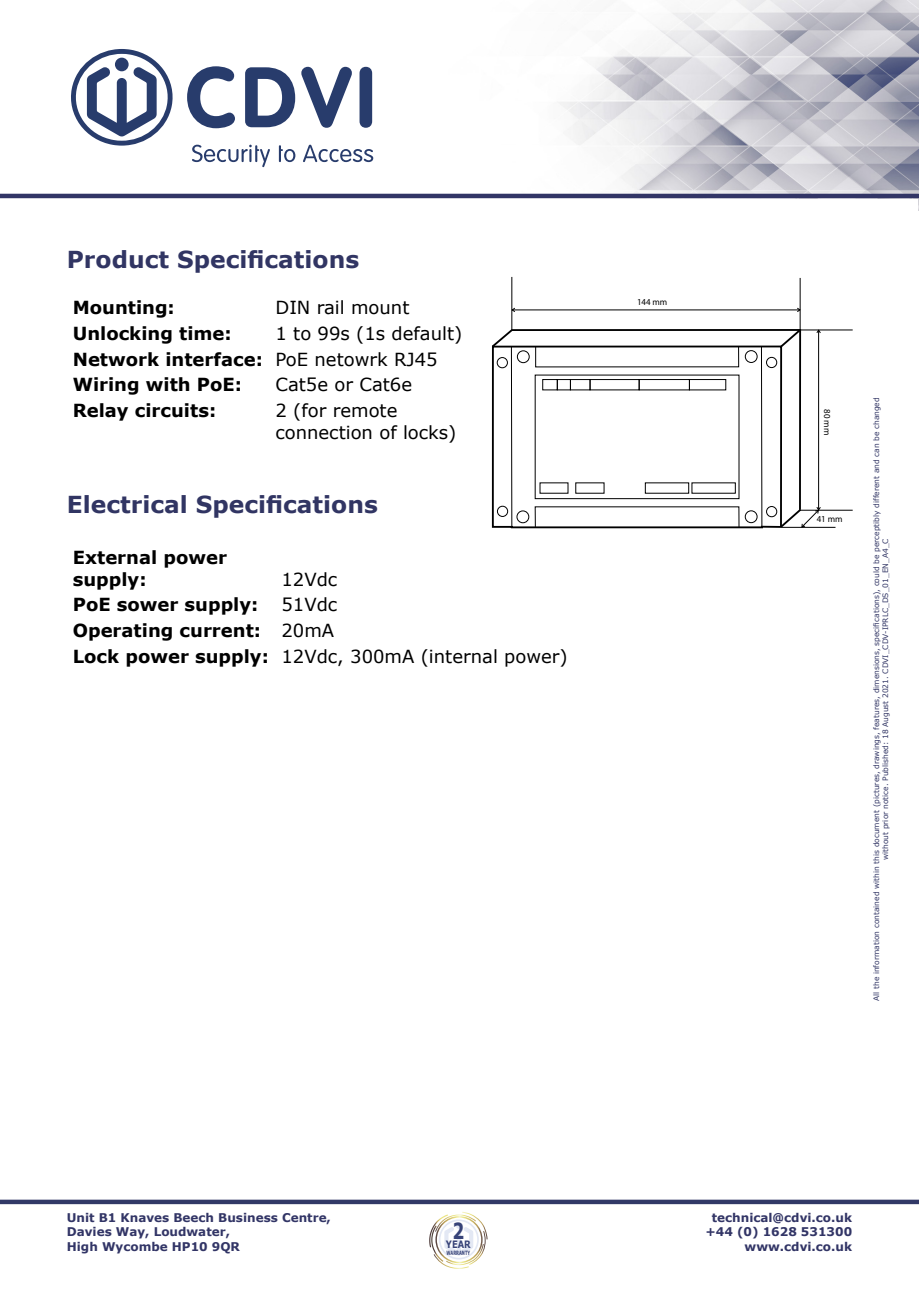
<style>
.page{position:relative;width:919px;height:1289px;background:#fff}
.page>*{position:absolute;margin:0;border:0;box-sizing:border-box;transform-origin:0 0}
.Section_Title{font:700 23.4px "Verdana";color:#313563}
.t1{font:700 18px/21.6px "Verdana";color:#000}
.t2{font:18px/21.6px "Verdana";color:#000}
.t3{font:700 12px/14.4px "Verdana";color:#323566;text-align:right}
.t4{font:700 10.2px "Verdana";color:#374378;scale:.82 1}
.t5{font:9.15px "Myriad Pro";color:#000}
.t6{font:7.5px "Verdana";color:#313564}
.t7{font:700 5.85px "Verdana";color:#374378;scale:.62 1}
</style>
<div class="page">
<div style="left:0;top:1199px;width:918px;height:5px;background:#323967"></div>
<img style="left:349px;top:0;width:569px;height:199px">
<svg style="left:71px;top:49px;width:102px;height:97px"></svg>
<svg style="left:192px;top:145px;width:78px;height:22px"></svg>
<svg style="left:279px;top:145px;width:16px;height:17px"></svg>
<svg style="left:303px;top:145px;width:70px;height:17px"></svg>
<svg style="left:187px;top:66px;width:48px;height:62px"></svg>
<svg style="left:245px;top:67px;width:50px;height:60px"></svg>
<svg style="left:301px;top:67px;width:51px;height:61px"></svg>
<div style="left:359px;top:67px;width:13px;height:61px;background:#283c6c;border-radius:6px"></div>
<svg style="left:429px;top:1212px;width:58px;height:56px"></svg>
<hr style="left:0;top:194px;width:918px;height:4px;background:#323566">
<svg style="left:491px;top:511px;width:287px;height:18px"></svg>
<div style="left:516px;top:510px;width:13px;height:13px;border:1px solid #000;border-radius:50%"></div>
<div style="left:497px;top:506px;width:11px;height:11px;border:1px solid #000;border-radius:50%"></div>
<div style="left:766px;top:506px;width:11px;height:11px;border:1px solid #000;border-radius:50%"></div>
<div style="left:744px;top:510px;width:13px;height:13px;border:1px solid #000;border-radius:50%"></div>
<svg style="left:534px;top:511px;width:205px;height:17px"></svg>
<svg style="left:510px;top:511px;width:2px;height:17px"></svg>
<svg style="left:760px;top:511px;width:2px;height:17px"></svg>
<svg style="left:491px;top:328px;width:310px;height:183px"></svg>
<svg style="left:778px;top:327px;width:24px;height:22px"></svg>
<hr style="left:799px;top:330px;width:53px;height:1px;background:#000">
<hr style="left:799px;top:510px;width:53px;height:1px;background:#000">
<hr style="left:781px;top:527px;width:54px;height:1px;background:#000">
<hr style="left:799px;top:278px;width:1px;height:53px;background:#000">
<hr style="left:511px;top:277px;width:1px;height:53px;background:#000">
<hr style="left:512px;top:310px;width:287px;height:1px;background:#000">
<hr style="left:818px;top:330px;width:1px;height:180px;background:#000">
<svg style="left:796px;top:307px;width:4px;height:5px"></svg>
<svg style="left:511px;top:307px;width:4px;height:5px"></svg>
<svg style="left:816px;top:329px;width:5px;height:4px"></svg>
<svg style="left:778px;top:506px;width:43px;height:22px"></svg>
<p class="Section_Title" style="left:67px;top:244px;width:294px">Product Specifications</p>
<p class="t1" style="left:73px;top:297px;width:104px">Mounting:</p>
<p class="t2" style="left:275px;top:297px;width:135px">DIN rail mount</p>
<p class="t1" style="left:73px;top:322px;width:160px">Unlocking time:</p>
<p class="t2" style="left:275px;top:323px;width:188px">1 to 99s (1s default)</p>
<p class="t1" style="left:73px;top:348px;width:192px">Network interface:</p>
<p class="t2" style="left:275px;top:348px;width:164px">PoE netowrk RJ45</p>
<p class="t1" style="left:73px;top:374px;width:171px">Wiring with PoE:</p>
<p class="t2" style="left:275px;top:374px;width:138px">Cat5e or Cat6e</p>
<p class="t1" style="left:73px;top:400px;width:145px">Relay circuits:</p>
<p class="t2" style="left:275px;top:400px;width:182px">2 (for remote connection of locks)</p>
<p class="Section_Title" style="left:67px;top:489px;width:312px">Electrical Specifications</p>
<p class="t1" style="left:73px;top:547px;width:156px">External power supply:</p>
<p class="t2" style="left:281px;top:568px;width:57px">12Vdc</p>
<p class="t1" style="left:73px;top:594px;width:187px">PoE sower supply:</p>
<p class="t2" style="left:281px;top:594px;width:57px">51Vdc</p>
<p class="t1" style="left:73px;top:620px;width:190px">Operating current:</p>
<p class="t2" style="left:281px;top:620px;width:54px">20mA</p>
<p class="t1" style="left:73px;top:645px;width:198px">Lock power supply:</p>
<p class="t2" style="left:281px;top:646px;width:288px">12Vdc, 300mA (internal power)</p>
<p class="t5" style="left:637px;top:296px;width:32px">144 mm</p>
<p class="t5" style="left:832px;top:409px;width:27px;rotate:90deg">80 mm</p>
<p class="t5" style="left:816px;top:513px;width:27px">41 mm</p>
<p class="t6" style="left:871px;top:1001px;width:605px;rotate:-90deg">All the information contained within this document (pictures, drawings, features, dimensions, specifications), could be perceptibly different and can be changed</p>
<p class="t6" style="left:880px;top:860px;width:323px;rotate:-90deg">without prior notice. Published: 18 August 2021. CDVI_CDV-IPRLC_DS_01_EN_A4_C</p>
<h3 class="t3" style="left:67px;top:1210px;width:266px;text-align:left">Unit B1 Knaves Beech Business Centre,<br>Davies Way, Loudwater,<br>High Wycombe HP10 9QR</h3>
<h3 class="t4" style="left:446px;top:1237px;width:32px">YEAR<sup>2</sup></h3>
<p class="t7" style="left:446px;top:1248px;width:40px">WARRANTY</p>
<h3 class="t3" style="left:705px;top:1210px;width:148px">technical@cdvi.co.uk +44 (0) 1628 531300 www.cdvi.co.uk</h3>
</div>
